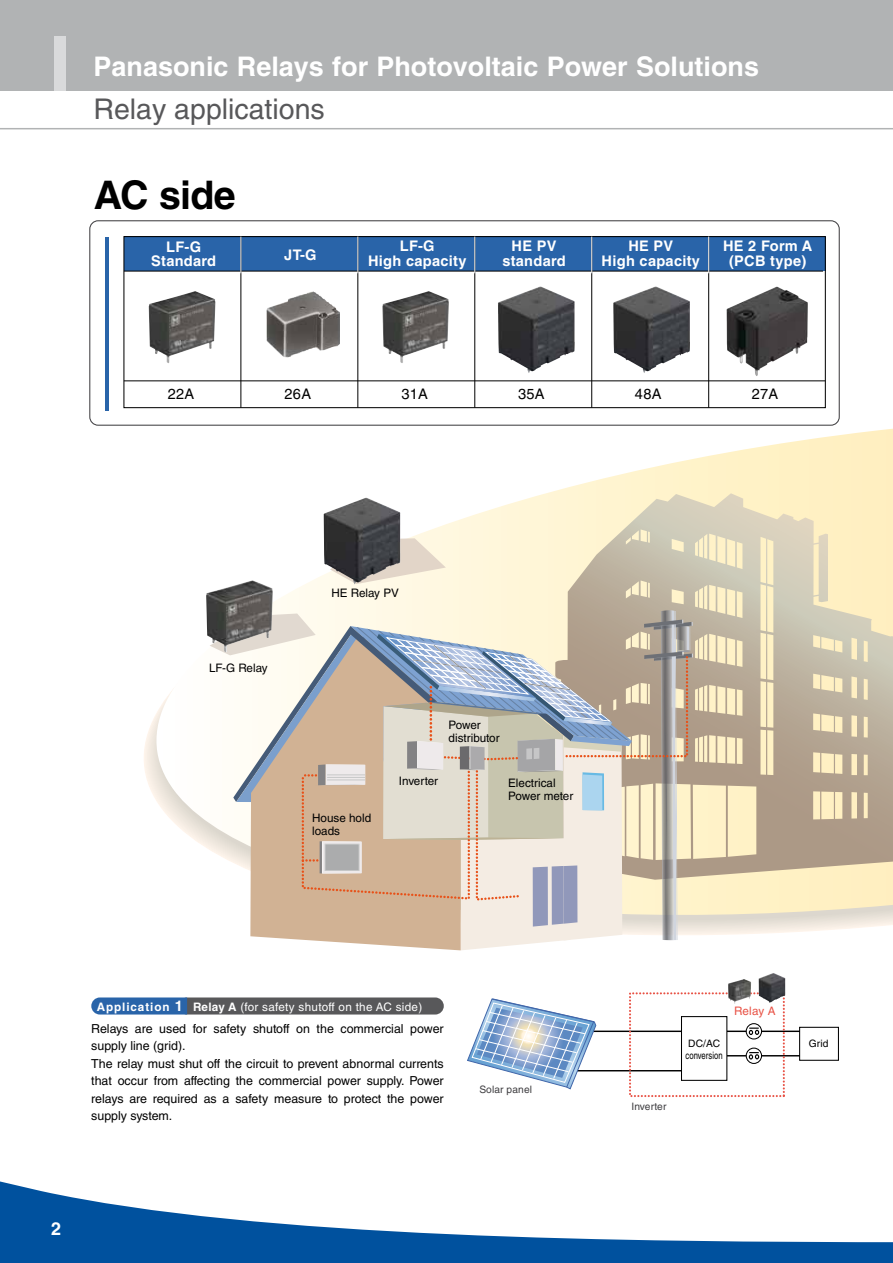
<style>
.page{position:relative;width:893px;height:1263px;background:#fff}
.page>*{position:absolute;margin:0;border:0;box-sizing:border-box;transform-origin:0 0}
.t1{font:700 39.45px "Helvetica LT Std";letter-spacing:-.02em;color:#000}
.t2{font:28.5px "Helvetica";color:#58585a}
.t3{font:700 27px "Helvetica";color:#fff}
.t4{font:700 18px "Helvetica";color:#fff}
.t5{font:700 14.55px/14.5px "Helvetica LT Std";letter-spacing:.02em;color:#fff;text-align:center}
.t6{font:14.55px "Helvetica LT Std";letter-spacing:.02em;color:#000}
.t7{font:12.45px/17.5px "Helvetica LT Std";color:#000}
.t8{font:11.7px/13.2px "Helvetica LT Std";color:#000}
.t9{font:11.7px "Helvetica LT Std";letter-spacing:.025em;color:#fff}
.t10{font:11.7px "Helvetica LT Std";letter-spacing:.015em;color:#e85245}
.t11{font:10.2px/11.7px "Helvetica LT Std";letter-spacing:.01em;color:#000}
.t12{font:10.2px "Helvetica LT Std";letter-spacing:.01em;color:#3e3d40}
.s1{font-weight:700}
.s2{font-weight:700;font-size:14.55px}
</style>
<div class="page">
<div style="left:0;top:0;width:893px;height:90px;background:#b1b3b4"></div>
<div style="left:54px;top:36px;width:12px;height:54px;background:#d9dadb"></div>
<hr style="left:0;top:128px;width:893px;height:1px;background:#b1b3b4">
<svg style="left:0;top:1181px;width:893px;height:82px"></svg>
<svg style="left:144px;top:429px;width:749px;height:506px"></svg>
<svg style="left:401px;top:538px;width:45px;height:46px;background:#f0e6d4"></svg>
<svg style="left:553px;top:493px;width:340px;height:387px;background:#d5c9ae"></svg>
<svg style="left:812px;top:534px;width:16px;height:68px"></svg>
<svg style="left:757px;top:581px;width:19px;height:7px"></svg>
<svg style="left:757px;top:629px;width:19px;height:7px"></svg>
<svg style="left:757px;top:678px;width:19px;height:5px"></svg>
<svg style="left:757px;top:726px;width:19px;height:5px"></svg>
<svg style="left:757px;top:774px;width:19px;height:4px"></svg>
<svg style="left:210px;top:610px;width:483px;height:340px;background:#d3c9bd"></svg>
<div style="left:89px;top:220px;width:751px;height:206px;border:1px solid #3e3d40;border-radius:8px"></div>
<div style="left:179px;top:997px;width:265px;height:17px;background:#58585a;border-radius:9px"></div>
<img style="left:206px;top:580px;width:67px;height:72px">
<img style="left:149px;top:291px;width:66px;height:72px">
<img style="left:266px;top:291px;width:74px;height:67px">
<img style="left:382px;top:291px;width:67px;height:72px">
<img style="left:324px;top:498px;width:77px;height:86px">
<img style="left:498px;top:286px;width:77px;height:87px">
<img style="left:613px;top:286px;width:77px;height:87px">
<img style="left:726px;top:287px;width:82px;height:89px">
<svg style="left:91px;top:997px;width:96px;height:17px;background:#336bad"></svg>
<hr style="left:586px;top:1030px;width:215px;height:2px;background:#000">
<hr style="left:685px;top:1055px;width:116px;height:1px;background:#000">
<hr style="left:566px;top:1070px;width:142px;height:1px;background:#000">
<svg style="left:467px;top:998px;width:130px;height:92px"></svg>
<svg style="left:746px;top:1024px;width:15px;height:15px"></svg>
<div style="left:746px;top:1023px;width:16px;height:16px;border:1px solid #000;border-radius:50%"></div>
<svg style="left:749px;top:1027px;width:10px;height:8px"></svg>
<svg style="left:746px;top:1048px;width:15px;height:15px"></svg>
<div style="left:746px;top:1047px;width:16px;height:17px;border:1px solid #000;border-radius:50%"></div>
<svg style="left:749px;top:1052px;width:10px;height:7px"></svg>
<div style="left:681px;top:1016px;width:46px;height:64px;background:#fff"></div>
<div style="left:681px;top:1016px;width:46px;height:65px;border:1px solid #000"></div>
<div style="left:799px;top:1027px;width:40px;height:34px;border:1px solid #000"></div>
<div style="left:629px;top:992px;width:156px;height:105px;border:2px dashed #e85245"></div>
<hr style="left:105px;top:237px;width:4px;height:174px;background:#2964a9">
<img style="left:759px;top:973px;width:26px;height:30px">
<img style="left:728px;top:979px;width:23px;height:25px">
<div style="left:124px;top:237px;width:701px;height:34px;background:#2964a9"></div>
<hr style="left:124px;top:381px;width:701px;height:1px;background:#000">
<div style="left:123px;top:236px;width:703px;height:172px;border:1px solid #000"></div>
<hr style="left:124px;top:271px;width:699px;height:1px;background:#000">
<hr style="left:241px;top:237px;width:1px;height:171px;background:#000">
<hr style="left:241px;top:237px;width:1px;height:36px;background:#fff">
<hr style="left:358px;top:237px;width:1px;height:171px;background:#000">
<hr style="left:358px;top:237px;width:1px;height:36px;background:#fff">
<hr style="left:474px;top:237px;width:1px;height:171px;background:#000">
<hr style="left:474px;top:237px;width:1px;height:36px;background:#fff">
<hr style="left:591px;top:237px;width:1px;height:171px;background:#000">
<hr style="left:591px;top:237px;width:1px;height:36px;background:#fff">
<hr style="left:708px;top:237px;width:1px;height:171px;background:#000">
<hr style="left:708px;top:237px;width:1px;height:36px;background:#fff">
<h3 class="t3" style="left:94px;top:50px;width:667px">Panasonic Relays for Photovoltaic Power Solutions</h3>
<h2 class="t2" style="left:94px;top:92px;width:233px">Relay applications</h2>
<h1 class="t1" style="left:94px;top:171px;width:143px">AC side</h1>
<p class="t5" style="left:151px;top:239px;width:67px">LF-G<br>Standard</p>
<p class="t5" style="left:284px;top:247px;width:34px">JT-G</p>
<p class="t5" style="left:368px;top:239px;width:100px">LF-G<br>High capacity</p>
<p class="t5" style="left:502px;top:239px;width:65px">HE PV standard</p>
<p class="t5" style="left:602px;top:239px;width:100px">HE PV<br>High capacity</p>
<p class="t5" style="left:723px;top:239px;width:91px">HE 2 Form A (PCB type)</p>
<p class="t6" style="left:168px;top:386px;width:28px">22A</p>
<p class="t6" style="left:285px;top:386px;width:28px">26A</p>
<p class="t6" style="left:401px;top:386px;width:28px">31A</p>
<p class="t6" style="left:518px;top:386px;width:28px">35A</p>
<p class="t6" style="left:635px;top:386px;width:28px">48A</p>
<p class="t6" style="left:752px;top:386px;width:28px">27A</p>
<p class="t8" style="left:209px;top:661px;width:60px">LF-G Relay</p>
<p class="t8" style="left:331px;top:586px;width:69px">HE Relay PV</p>
<p class="t8" style="left:312px;top:811px;width:61px">House hold loads</p>
<p class="t8" style="left:449px;top:718px;width:52px">Power distributor</p>
<p class="t8" style="left:399px;top:775px;width:41px">Inverter</p>
<p class="t8" style="left:508px;top:776px;width:67px">Electrical<br>Power meter</p>
<p class="t9" style="left:97px;top:1000px;width:327px"><span class="s1">Application</span> <span class="s2">1</span> <span class="s1">Relay A</span> (for safety shutoff on the AC side)</p>
<p class="t10" style="left:734px;top:1004px;width:43px">Relay A</p>
<p class="t11" style="left:685px;top:1037px;width:39px">DC/AC conversion</p>
<p class="t11" style="left:809px;top:1038px;width:21px">Grid</p>
<p class="t7" style="left:91px;top:1020px;width:354px">Relays are used for safety shutoff on the commercial power supply line (grid).<br>The relay must shut off the circuit to prevent abnormal currents that occur from affecting the commercial power supply. Power relays are required as a safety measure to protect the power supply system.</p>
<p class="t12" style="left:479px;top:1083px;width:54px">Solar panel</p>
<p class="t12" style="left:631px;top:1101px;width:37px">Inverter</p>
<h3 class="t4" style="left:51px;top:1218px;width:12px">2</h3>
</div>
